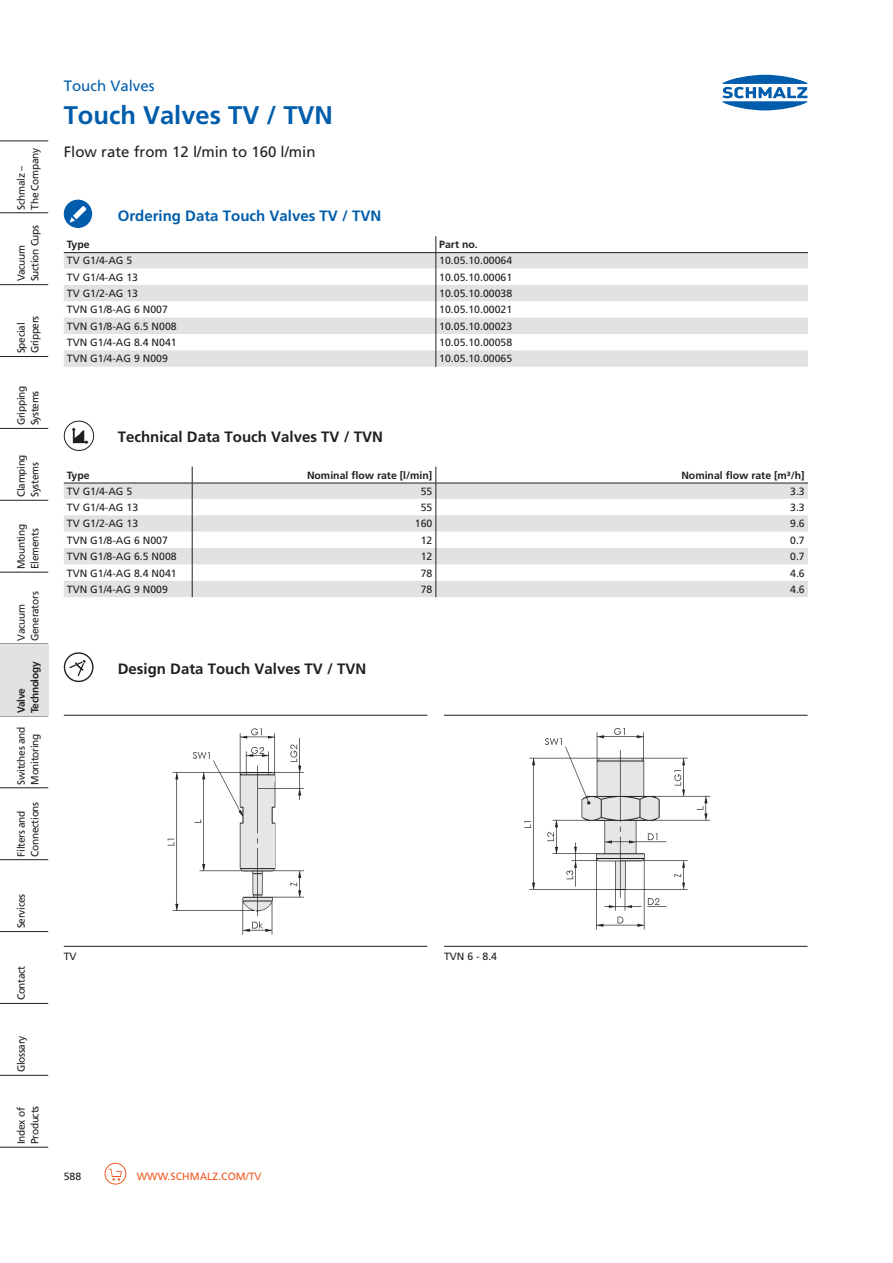
<style>
.page{position:relative;width:893px;height:1263px;background:#fff}
.page>*{position:absolute;margin:0;border:0;box-sizing:border-box;transform-origin:0 0}
.Produkt-Beschreibung{font:700 25.5px "Frutiger LT";color:#015dac}
.Produkt-Daten-Headli{font:700 15px "Frutiger LT";color:#231f20}
.Produkt-Beschreibung-2{font:15px "Frutiger LT";color:#231f20}
.Produkt-Daten-Headli-2{font:700 15px "Frutiger LT";color:#015dac}
.Produkt-Beschreibung-3{font:15px "Frutiger LT";color:#015dac}
.Global-Taben-inaktiv{font:10.5px "Frutiger LT";letter-spacing:-.03em;color:#231f20;scale:.96 1}
.Data-Left-Horizontal{font:10.5px "Frutiger LT";color:#231f20}
.Data-Horizontal{font:10.5px "Frutiger LT";color:#231f20}
.Header-Header{font:700 10.5px "Frutiger LT";color:#231f20}
.Global-URL{font:10.5px "Frutiger LT";color:#f15921}
.Global-Taben-aktiv{font:700 10.5px "Frutiger LT";letter-spacing:-.03em;color:#231f20;scale:.96 1}
.Produkt-Bilduntersch{font:10.5px "Frutiger LT";color:#231f20}
.Header-Header-Left{font:700 10.5px "Frutiger LT";color:#231f20}
.Global-Pagina-L{font:10.5px "Frutiger LT";color:#231f20}
</style>
<div class="page">
<svg style="left:722px;top:75px;width:85px;height:35px"></svg>
<hr style="left:0;top:141px;width:48px;height:1px;background:#231f20">
<hr style="left:0;top:212px;width:48px;height:1px;background:#231f20">
<hr style="left:0;top:284px;width:48px;height:1px;background:#231f20">
<hr style="left:0;top:356px;width:48px;height:1px;background:#231f20">
<hr style="left:0;top:428px;width:48px;height:1px;background:#231f20">
<hr style="left:0;top:500px;width:48px;height:1px;background:#231f20">
<hr style="left:0;top:572px;width:48px;height:1px;background:#231f20">
<hr style="left:0;top:716px;width:48px;height:1px;background:#231f20">
<hr style="left:0;top:787px;width:48px;height:1px;background:#231f20">
<hr style="left:0;top:859px;width:48px;height:1px;background:#231f20">
<hr style="left:0;top:931px;width:48px;height:1px;background:#231f20">
<hr style="left:0;top:1003px;width:48px;height:1px;background:#231f20">
<hr style="left:0;top:1075px;width:48px;height:1px;background:#231f20">
<hr style="left:0;top:1147px;width:48px;height:1px;background:#231f20">
<div style="left:0;top:644px;width:48px;height:72px;background:#e1e2e4"></div>
<svg style="left:64px;top:253px;width:744px;height:114px;fill:#e1e2e4"></svg>
<hr style="left:64px;top:252px;width:372px;height:1px;background:#231f20">
<hr style="left:436px;top:252px;width:372px;height:1px;background:#231f20">
<svg style="left:436px;top:236px;width:1px;height:131px"></svg>
<div style="left:64px;top:200px;width:28px;height:28px;background:#015dac;border-radius:50%"></div>
<svg style="left:70px;top:206px;width:17px;height:17px"></svg>
<svg style="left:64px;top:484px;width:744px;height:113px;fill:#e1e2e4"></svg>
<hr style="left:64px;top:483px;width:128px;height:1px;background:#231f20">
<hr style="left:192px;top:483px;width:244px;height:1px;background:#231f20">
<hr style="left:436px;top:483px;width:372px;height:1px;background:#231f20">
<svg style="left:192px;top:467px;width:1px;height:130px"></svg>
<svg style="left:436px;top:467px;width:1px;height:130px"></svg>
<div style="left:64px;top:421px;width:30px;height:30px;border:1px solid #231f20;border-radius:50%"></div>
<svg style="left:72px;top:427px;width:17px;height:17px"></svg>
<div style="left:64px;top:652px;width:30px;height:30px;border:1px solid #231f20;border-radius:50%"></div>
<svg style="left:69px;top:660px;width:17px;height:16px"></svg>
<hr style="left:64px;top:715px;width:363px;height:1px;background:#231f20">
<hr style="left:64px;top:946px;width:363px;height:1px;background:#231f20">
<img style="left:167px;top:728px;width:137px;height:207px">
<hr style="left:444px;top:715px;width:364px;height:1px;background:#231f20">
<hr style="left:444px;top:946px;width:364px;height:1px;background:#231f20">
<img style="left:524px;top:728px;width:187px;height:202px">
<svg style="left:109px;top:1169px;width:13px;height:11px"></svg>
<div style="left:105px;top:1163px;width:21px;height:21px;border:1px solid #f15921;border-radius:50%"></div>
<p class="Global-Taben-inaktiv" style="left:29px;top:210px;width:65px;rotate:-90deg">The Company</p>
<p class="Global-Taben-inaktiv" style="left:15px;top:210px;width:47px;rotate:-90deg">Schmalz –</p>
<p class="Global-Taben-inaktiv" style="left:29px;top:281px;width:60px;rotate:-90deg">Suction Cups</p>
<p class="Global-Taben-inaktiv" style="left:15px;top:281px;width:40px;rotate:-90deg">Vacuum</p>
<p class="Global-Taben-inaktiv" style="left:15px;top:353px;width:33px;rotate:-90deg">Special</p>
<p class="Global-Taben-inaktiv" style="left:29px;top:353px;width:41px;rotate:-90deg">Grippers</p>
<p class="Global-Taben-inaktiv" style="left:15px;top:425px;width:42px;rotate:-90deg">Gripping</p>
<p class="Global-Taben-inaktiv" style="left:29px;top:425px;width:38px;rotate:-90deg">Systems</p>
<p class="Global-Taben-inaktiv" style="left:15px;top:497px;width:46px;rotate:-90deg">Clamping</p>
<p class="Global-Taben-inaktiv" style="left:29px;top:497px;width:38px;rotate:-90deg">Systems</p>
<p class="Global-Taben-inaktiv" style="left:15px;top:569px;width:48px;rotate:-90deg">Mounting</p>
<p class="Global-Taben-inaktiv" style="left:29px;top:569px;width:44px;rotate:-90deg">Elements</p>
<p class="Global-Taben-inaktiv" style="left:15px;top:641px;width:40px;rotate:-90deg">Vacuum</p>
<p class="Global-Taben-inaktiv" style="left:29px;top:641px;width:53px;rotate:-90deg">Generators</p>
<p class="Global-Taben-aktiv" style="left:29px;top:713px;width:55px;rotate:-90deg">Technology</p>
<p class="Global-Taben-aktiv" style="left:15px;top:713px;width:27px;rotate:-90deg">Valve</p>
<p class="Global-Taben-inaktiv" style="left:15px;top:785px;width:62px;rotate:-90deg">Switches and</p>
<p class="Global-Taben-inaktiv" style="left:29px;top:785px;width:55px;rotate:-90deg">Monitoring</p>
<p class="Global-Taben-inaktiv" style="left:15px;top:856px;width:49px;rotate:-90deg">Filters and</p>
<p class="Global-Taben-inaktiv" style="left:29px;top:856px;width:58px;rotate:-90deg">Connections</p>
<p class="Global-Taben-inaktiv" style="left:15px;top:928px;width:37px;rotate:-90deg">Services</p>
<p class="Global-Taben-inaktiv" style="left:15px;top:1000px;width:38px;rotate:-90deg">Contact</p>
<p class="Global-Taben-inaktiv" style="left:15px;top:1072px;width:40px;rotate:-90deg">Glossary</p>
<p class="Global-Taben-inaktiv" style="left:15px;top:1144px;width:40px;rotate:-90deg">Index of</p>
<p class="Global-Taben-inaktiv" style="left:29px;top:1144px;width:41px;rotate:-90deg">Products</p>
<p class="Produkt-Beschreibung-3" style="left:64px;top:77px;width:92px">Touch Valves</p>
<p class="Produkt-Beschreibung" style="left:64px;top:100px;width:271px">Touch Valves TV / TVN</p>
<p class="Produkt-Beschreibung-2" style="left:64px;top:143px;width:253px">Flow rate from 12 l/min to 160 l/min</p>
<p class="Produkt-Daten-Headli-2" style="left:118px;top:207px;width:265px">Ordering Data Touch Valves TV / TVN</p>
<p class="Header-Header-Left" style="left:67px;top:239px;width:24px">Type</p>
<p class="Header-Header" style="left:439px;top:239px;width:40px">Part no.</p>
<p class="Data-Left-Horizontal" style="left:67px;top:254px;width:67px">TV G1/4-AG 5</p>
<p class="Data-Horizontal" style="left:439px;top:254px;width:74px">10.05.10.00064</p>
<p class="Data-Left-Horizontal" style="left:67px;top:271px;width:73px">TV G1/4-AG 13</p>
<p class="Data-Horizontal" style="left:439px;top:271px;width:74px">10.05.10.00061</p>
<p class="Data-Left-Horizontal" style="left:67px;top:287px;width:73px">TV G1/2-AG 13</p>
<p class="Data-Horizontal" style="left:439px;top:287px;width:74px">10.05.10.00038</p>
<p class="Data-Left-Horizontal" style="left:67px;top:303px;width:102px">TVN G1/8-AG 6 N007</p>
<p class="Data-Horizontal" style="left:439px;top:303px;width:74px">10.05.10.00021</p>
<p class="Data-Left-Horizontal" style="left:67px;top:320px;width:111px">TVN G1/8-AG 6.5 N008</p>
<p class="Data-Horizontal" style="left:439px;top:320px;width:74px">10.05.10.00023</p>
<p class="Data-Left-Horizontal" style="left:67px;top:336px;width:111px">TVN G1/4-AG 8.4 N041</p>
<p class="Data-Horizontal" style="left:439px;top:336px;width:74px">10.05.10.00058</p>
<p class="Data-Left-Horizontal" style="left:67px;top:353px;width:102px">TVN G1/4-AG 9 N009</p>
<p class="Data-Horizontal" style="left:439px;top:353px;width:74px">10.05.10.00065</p>
<p class="Produkt-Daten-Headli" style="left:118px;top:428px;width:267px">Technical Data Touch Valves TV / TVN</p>
<p class="Header-Header-Left" style="left:67px;top:469px;width:24px">Type</p>
<p class="Header-Header" style="left:307px;top:469px;width:127px">Nominal flow rate [l/min]</p>
<p class="Header-Header" style="left:681px;top:469px;width:125px">Nominal flow rate [m³/h]</p>
<p class="Data-Left-Horizontal" style="left:67px;top:485px;width:67px">TV G1/4-AG 5</p>
<p class="Data-Horizontal" style="left:421px;top:485px;width:13px">55</p>
<p class="Data-Horizontal" style="left:790px;top:485px;width:16px">3.3</p>
<p class="Data-Left-Horizontal" style="left:67px;top:501px;width:73px">TV G1/4-AG 13</p>
<p class="Data-Horizontal" style="left:421px;top:501px;width:13px">55</p>
<p class="Data-Horizontal" style="left:790px;top:501px;width:16px">3.3</p>
<p class="Data-Left-Horizontal" style="left:67px;top:517px;width:73px">TV G1/2-AG 13</p>
<p class="Data-Horizontal" style="left:415px;top:517px;width:19px">160</p>
<p class="Data-Horizontal" style="left:790px;top:517px;width:16px">9.6</p>
<p class="Data-Left-Horizontal" style="left:67px;top:534px;width:102px">TVN G1/8-AG 6 N007</p>
<p class="Data-Horizontal" style="left:421px;top:534px;width:13px">12</p>
<p class="Data-Horizontal" style="left:790px;top:534px;width:16px">0.7</p>
<p class="Data-Left-Horizontal" style="left:67px;top:550px;width:111px">TVN G1/8-AG 6.5 N008</p>
<p class="Data-Horizontal" style="left:421px;top:550px;width:13px">12</p>
<p class="Data-Horizontal" style="left:790px;top:550px;width:16px">0.7</p>
<p class="Data-Left-Horizontal" style="left:67px;top:567px;width:111px">TVN G1/4-AG 8.4 N041</p>
<p class="Data-Horizontal" style="left:421px;top:567px;width:13px">78</p>
<p class="Data-Horizontal" style="left:790px;top:567px;width:16px">4.6</p>
<p class="Data-Left-Horizontal" style="left:67px;top:583px;width:102px">TVN G1/4-AG 9 N009</p>
<p class="Data-Horizontal" style="left:421px;top:583px;width:13px">78</p>
<p class="Data-Horizontal" style="left:790px;top:583px;width:16px">4.6</p>
<p class="Produkt-Daten-Headli" style="left:118px;top:659px;width:250px">Design Data Touch Valves TV / TVN</p>
<p class="Produkt-Bilduntersch" style="left:64px;top:950px;width:14px">TV</p>
<p class="Produkt-Bilduntersch" style="left:444px;top:950px;width:55px">TVN 6 - 8.4</p>
<p class="Global-Pagina-L" style="left:64px;top:1170px;width:19px">588</p>
<p class="Global-URL" style="left:137px;top:1170px;width:126px">WWW.SCHMALZ.COM/TV</p>
</div>
